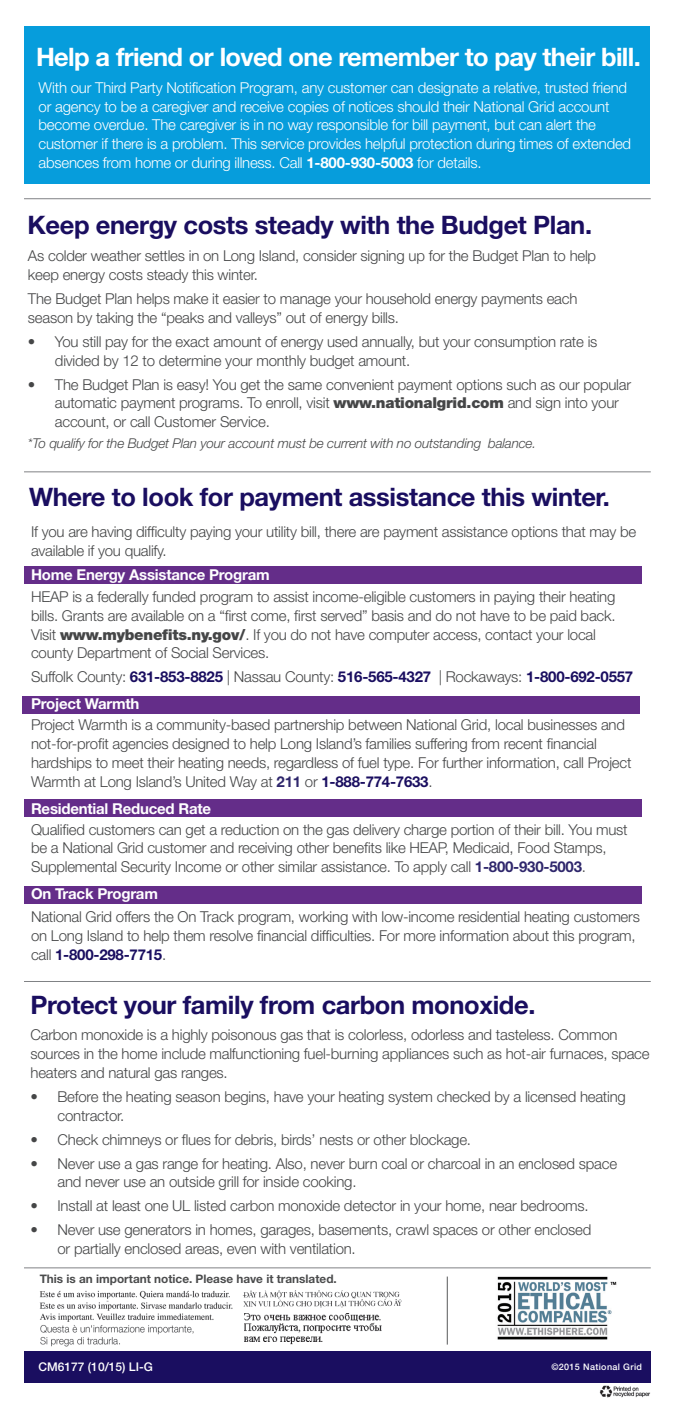
<style>
.page{position:relative;width:675px;height:1404px;background:#fff}
.page>*{position:absolute;margin:0;border:0;box-sizing:border-box;transform-origin:0 0}
.t1{font:700 25.5px "Helvetica Neue LT Std";letter-spacing:-.015em;color:#1a0e60}
.t2{font:700 25.5px "Helvetica Neue LT Std";letter-spacing:-.025em;color:#fff}
.t3{font:300 15px/18.8px "Helvetica Neue";letter-spacing:-.015em;color:#454647}
.t4{font:300 15px/18.8px "Helvetica Neue";letter-spacing:-.015em;color:#fff}
.t5{font:700 15px "Helvetica Neue LT Std";letter-spacing:-.015em;color:#fff}
.t6{font:700 15px "Helvetica Neue LT Std";letter-spacing:-.015em;color:#1a0e60}
.t7{font:italic 300 13.5px "Helvetica Neue";letter-spacing:-.015em;color:#454647}
.t8{font:500 12px "Helvetica Neue";color:#fff}
.t9{font:700 11.85px "Helvetica Neue LT Std";color:#4b4c4d}
.t10{font:500 9px "Helvetica Neue LT Std";letter-spacing:.04em;color:#fff}
.s1{font-family:"Helvetica Neue LT Std";font-weight:700}
.s2{font-family:"Helvetica Neue LT Std";font-weight:900}
.s3{font-family:"Helvetica Neue LT Std";font-weight:700;color:#1a0e60}
.s4{font-family:"Helvetica Neue LT Std";font-weight:700;color:#2f276c}
.s5{font-family:"Helvetica Neue";font-weight:300;color:#454647}
</style>
<div class="page">
<div style="left:23px;top:696px;width:617px;height:18px;background:#642d89"></div>
<div style="left:25px;top:26px;width:625px;height:157px;background:#069ddc"></div>
<img style="left:244px;top:1313px;width:138px;height:32px">
<div style="left:24px;top:1351px;width:627px;height:31px;background:#1a0e60"></div>
<img style="left:599px;top:1386px;width:51px;height:12px">
<img style="left:39px;top:1290px;width:194px;height:32px">
<img style="left:242px;top:1290px;width:160px;height:18px">
<img style="left:40px;top:1325px;width:154px;height:22px">
<hr style="left:24px;top:1268px;width:627px;height:1px;background:#808285">
<hr style="left:24px;top:198px;width:627px;height:1px;background:#808285">
<hr style="left:447px;top:1277px;width:1px;height:68px;background:#57585a">
<hr style="left:24px;top:471px;width:627px;height:1px;background:#808285">
<img style="left:497px;top:1276px;width:120px;height:64px">
<div style="left:25px;top:886px;width:617px;height:18px;background:#642d89"></div>
<div style="left:24px;top:799px;width:617px;height:18px;background:#642d89"></div>
<div style="left:24px;top:566px;width:617px;height:18px;background:#642d89"></div>
<hr style="left:24px;top:981px;width:627px;height:1px;background:#808285">
<h1 class="t2" style="left:36px;top:41px;width:606px">Help a friend or loved one remember to pay their bill.</h1>
<p class="t4" style="left:39px;top:78px;width:594px">With our Third Party Notification Program, any customer can designate a relative, trusted friend or agency to be a caregiver and receive copies of notices should their National Grid account become overdue. The caregiver is in no way responsible for bill payment, but can alert the customer if there is a problem. This service provides helpful protection during times of extended absences from home or during illness. Call <span class="s1">1-800-930-5003</span> for details.</p>
<h1 class="t1" style="left:28px;top:209px;width:566px">Keep energy costs steady with the Budget Plan.</h1>
<p class="t3" style="left:28px;top:246px;width:570px">As colder weather settles in on Long Island, consider signing up for the Budget Plan to help keep energy costs steady this winter.</p>
<p class="t3" style="left:28px;top:289px;width:551px">The Budget Plan helps make it easier to manage your household energy payments each season by taking the “peaks and valleys” out of energy bills.</p>
<p class="t3" style="left:55px;top:332px;width:544px;text-indent:-27px">• You still pay for the exact amount of energy used annually, but your consumption rate is divided by 12 to determine your monthly budget amount.</p>
<p class="t3" style="left:55px;top:375px;width:578px;text-indent:-27px">• The Budget Plan is easy! You get the same convenient payment options such as our popular automatic payment programs. To enroll, visit <span class="s2">www.nationalgrid.com</span> and sign into your account, or call Customer Service.</p>
<p class="t7" style="left:28px;top:435px;width:510px">*To qualify for the Budget Plan your account must be current with no outstanding balance.</p>
<h1 class="t1" style="left:29px;top:482px;width:582px">Where to look for payment assistance this winter.</h1>
<p class="t3" style="left:31px;top:522px;width:607px">If you are having difficulty paying your utility bill, there are payment assistance options that may be available if you qualify.</p>
<p class="t5" style="left:31px;top:565px;width:240px">Home Energy Assistance Program</p>
<p class="t3" style="left:31px;top:587px;width:586px">HEAP is a federally funded program to assist income-eligible customers in paying their heating bills. Grants are available on a “first come, first served” basis and do not have to be paid back.<br>Visit <span class="s2">www.mybenefits.ny.gov/</span>. If you do not have computer access, contact your local county Department of Social Services.</p>
<p class="t3" style="left:31px;top:667px;width:604px">Suffolk County: <span class="s3">631-853-8825</span> | Nassau County: <span class="s3">516-565-4327</span> | Rockaways: <span class="s3">1-800-692-0557</span></p>
<p class="t5" style="left:31px;top:695px;width:110px">Project Warmth</p>
<p class="t3" style="left:31px;top:715px;width:602px">Project Warmth is a community-based partnership between National Grid, local businesses and not-for-profit agencies designed to help Long Island’s families suffering from recent financial hardships to meet their heating needs, regardless of fuel type. For further information, call Project Warmth at Long Island’s United Way at <span class="s4">211</span> or <span class="s3">1-888-774-7633</span>.</p>
<p class="t5" style="left:31px;top:799px;width:182px">Residential Reduced Rate</p>
<p class="t3" style="left:31px;top:819px;width:598px">Qualified customers can get a reduction on the gas delivery charge portion of their bill. You must be a National Grid customer and receiving other benefits like HEAP, Medicaid, Food Stamps,<br>Supplemental Security Income or other similar assistance. To apply call <span class="s4">1-800-930-5003</span>.</p>
<p class="t5" style="left:31px;top:885px;width:128px">On Track Program</p>
<p class="t3" style="left:31px;top:907px;width:610px">National Grid offers the On Track program, working with low-income residential heating customers on Long Island to help them resolve financial difficulties. For more information about this program,</p>
<p class="t6" style="left:31px;top:945px;width:137px"><span class="s5">call</span> 1-800-298-7715<span class="s5">.</span></p>
<h1 class="t1" style="left:31px;top:990px;width:506px">Protect your family from carbon monoxide.</h1>
<p class="t3" style="left:31px;top:1025px;width:621px">Carbon monoxide is a highly poisonous gas that is colorless, odorless and tasteless. Common sources in the home include malfunctioning fuel-burning appliances such as hot-air furnaces, space heaters and natural gas ranges.</p>
<p class="t3" style="left:58px;top:1087px;width:570px;text-indent:-27px">• Before the heating season begins, have your heating system checked by a licensed heating contractor.</p>
<p class="t3" style="left:31px;top:1130px;width:442px">• Check chimneys or flues for debris, birds’ nests or other blockage.</p>
<p class="t3" style="left:58px;top:1154px;width:561px;text-indent:-27px">• Never use a gas range for heating. Also, never burn coal or charcoal in an enclosed space and never use an outside grill for inside cooking.</p>
<p class="t3" style="left:31px;top:1196px;width:560px">• Install at least one UL listed carbon monoxide detector in your home, near bedrooms.</p>
<p class="t3" style="left:58px;top:1220px;width:535px;text-indent:-27px">• Never use generators in homes, garages, basements, crawl spaces or other enclosed or partially enclosed areas, even with ventilation.</p>
<p class="t9" style="left:40px;top:1272px;width:299px">This is an important notice. Please have it translated.</p>
<p class="t8" style="left:39px;top:1360px;width:116px">CM6177 (10/15) LI-G</p>
<p class="t10" style="left:551px;top:1362px;width:92px">©2015 National Grid</p>
</div>
